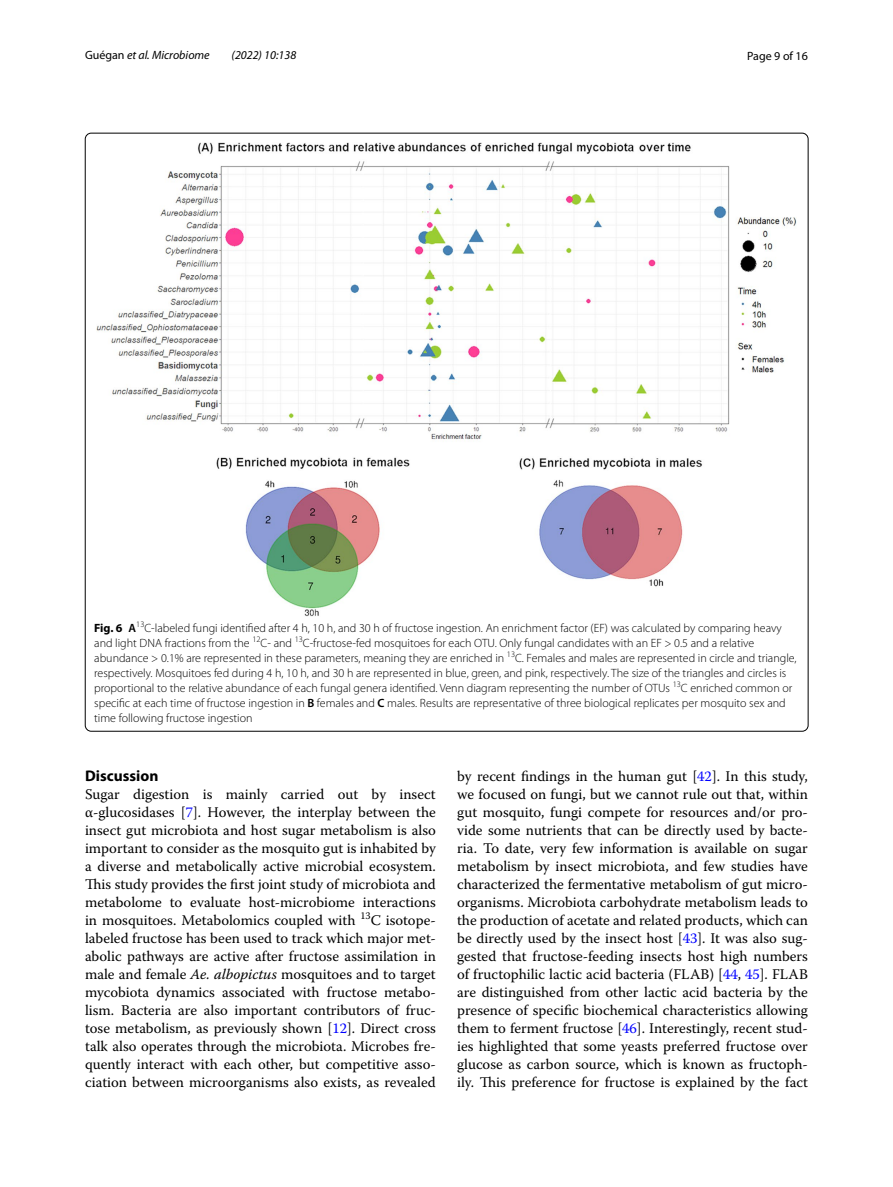
<style>
.page{position:relative;width:893px;height:1187px;background:#fff}
.page>*{position:absolute;margin:0;border:0;box-sizing:border-box;transform-origin:0 0}
.t1{font:700 15.45px "Myriad Pro";color:#000}
.t2{font:14.7px/18px "Warnock Pro";color:#000;text-align:justify}
.t3{font:300 12px/15px "Myriad Pro";color:#000}
.t4{font:italic 12px "Myriad Pro";color:#000}
.t5{font:12px "Myriad Pro";color:#000}
.s1{font-style:normal}
.s2{font-weight:700}
.s3{font-weight:600}
.s4{color:#00f}
.s5{font-style:italic}
</style>
<div class="page">
<img style="left:96px;top:142px;width:701px;height:474px">
<p class="t4" style="left:85px;top:48px;width:126px"><span class="s1">Guégan</span> et al. Microbiome</p>
<p class="t4" style="left:232px;top:48px;width:66px">(2022) 10:138</p>
<p class="t5" style="left:747px;top:48px;width:62px">Page 9 of 16</p>
<p class="t3" style="left:94px;top:620px;width:704px"><span class="s2">Fig. 6</span> <span class="s3">A</span><sup>13</sup>C-labeled fungi identified after 4 h, 10 h, and 30 h of fructose ingestion. An enrichment factor (EF) was calculated by comparing heavy and light DNA fractions from the <sup>12</sup>C- and <sup>13</sup>C-fructose-fed mosquitoes for each OTU. Only fungal candidates with an EF &gt; 0.5 and a relative abundance &gt; 0.1% are represented in these parameters, meaning they are enriched in <sup>13</sup>C. Females and males are represented in circle and triangle, respectively. Mosquitoes fed during 4 h, 10 h, and 30 h are represented in blue, green, and pink, respectively. The size of the triangles and circles is proportional to the relative abundance of each fungal genera identified. Venn diagram representing the number of OTUs <sup>13</sup>C enriched common or specific at each time of fructose ingestion in <span class="s3">B</span> females and <span class="s3">C</span> males. Results are representative of three biological replicates per mosquito sex and time following fructose ingestion</p>
<p class="t1" style="left:85px;top:766px;width:75px">Discussion</p>
<p class="t2" style="left:85px;top:785px;width:352px">Sugar digestion is mainly carried out by insect α-glucosidases [<span class="s4">7</span>]. However, the interplay between the insect gut microbiota and host sugar metabolism is also important to consider as the mosquito gut is inhabited by a diverse and metabolically active microbial ecosystem.<br>This study provides the first joint study of microbiota and metabolome to evaluate host-microbiome interactions in mosquitoes. Metabolomics coupled with <sup>13</sup>C isotope&shy;labeled fructose has been used to track which major met&shy;abolic pathways are active after fructose assimilation in male and female <span class="s5">Ae. albopictus</span> mosquitoes and to target mycobiota dynamics associated with fructose metabo&shy;lism. Bacteria are also important contributors of fruc&shy;tose metabolism, as previously shown [<span class="s4">12</span>]. Direct cross talk also operates through the microbiota. Microbes fre&shy;quently interact with each other, but competitive asso&shy;ciation between microorganisms also exists, as revealed</p>
<p class="t2" style="left:457px;top:766px;width:352px">by recent findings in the human gut [<span class="s4">42</span>]. In this study, we focused on fungi, but we cannot rule out that, within gut mosquito, fungi compete for resources and/or pro&shy;vide some nutrients that can be directly used by bacte&shy;ria. To date, very few information is available on sugar metabolism by insect microbiota, and few studies have characterized the fermentative metabolism of gut micro&shy;organisms. Microbiota carbohydrate metabolism leads to the production of acetate and related products, which can be directly used by the insect host [<span class="s4">43</span>]. It was also sug&shy;gested that fructose-feeding insects host high numbers of fructophilic lactic acid bacteria (FLAB) [<span class="s4">44</span>, <span class="s4">45</span>]. FLAB are distinguished from other lactic acid bacteria by the presence of specific biochemical characteristics allowing them to ferment fructose [<span class="s4">46</span>]. Interestingly, recent stud&shy;ies highlighted that some yeasts preferred fructose over glucose as carbon source, which is known as fructoph&shy;ily. This preference for fructose is explained by the fact</p>
</div>
